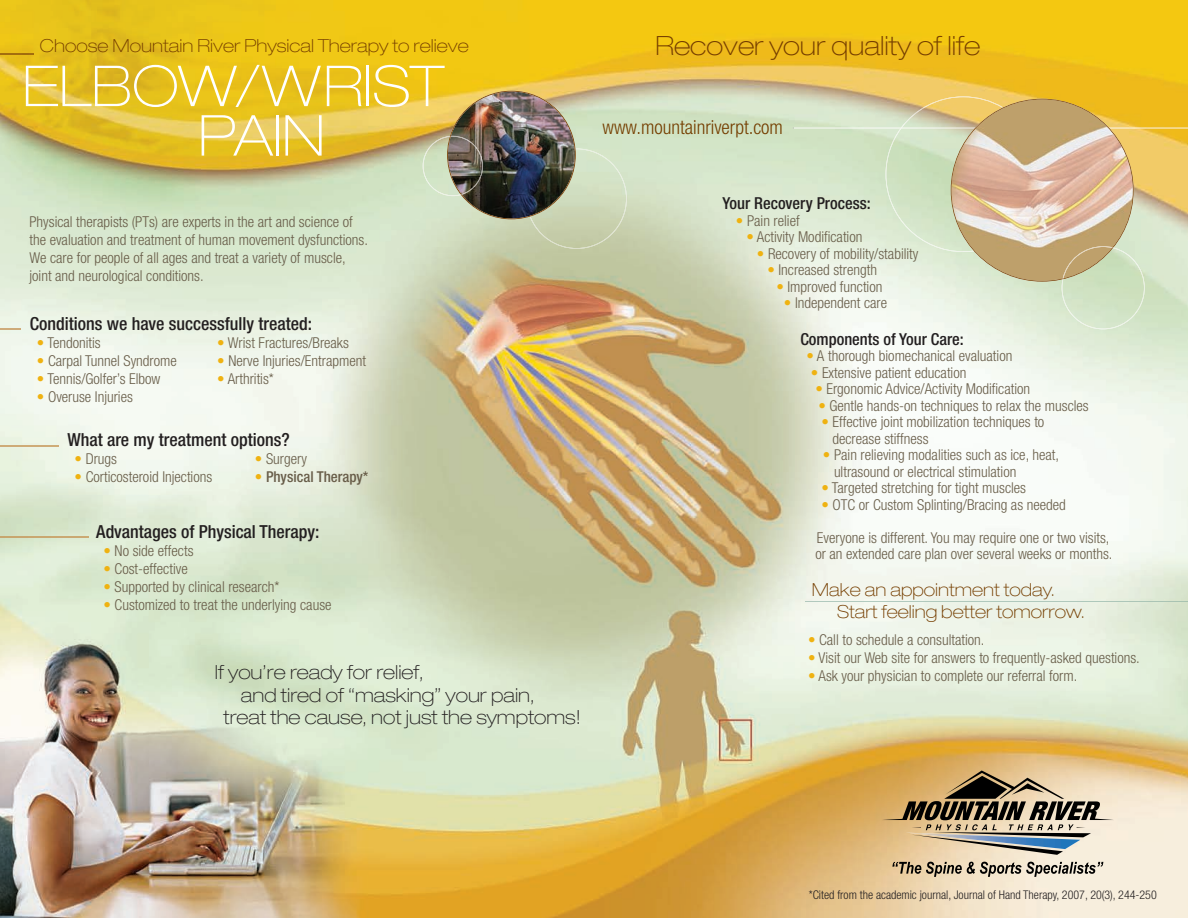
<style>
.page{position:relative;width:1188px;height:918px;background:#fff}
.page>*{position:absolute;margin:0;border:0;box-sizing:border-box;transform-origin:0 0}
.t1{font:100 expanded 56.55px/49.5px "Helvetica Neue";color:#fff}
.t2{font:100 expanded 26.55px "Helvetica Neue";color:#753e00}
.t3{font:100 expanded 19.5px "Helvetica Neue";color:#231f20}
.t4{font:300 condensed 19.5px "Helvetica Neue";color:#753e00}
.t5{font:100 expanded 18px/22.2px "Helvetica Neue";color:#753e00}
.t6{font:500 condensed 18px "Helvetica Neue";color:#231f20}
.t7{font:500 condensed 16.5px "Helvetica Neue";color:#231f20}
.t8{font:300 condensed 15px/18px "Helvetica Neue";color:#685d49}
.t9{font:500 condensed 15px "Helvetica Neue";color:#685d49}
.t10{font:300 condensed 12px "Helvetica Neue";color:#231f20}
.s1{color:#efb211}
.s2{font-weight:300;color:#efb211}
</style>
<div class="page">
<img style="left:0;top:0;width:1188px;height:918px">
<img style="left:0;top:54px;width:34px;height:1px">
<img style="left:793px;top:128px;width:395px;height:1px">
<svg style="left:0;top:329px;width:21px;height:1px"></svg>
<img style="left:0;top:445px;width:58px;height:1px">
<img style="left:0;top:537px;width:89px;height:1px">
<img style="left:805px;top:601px;width:383px;height:1px">
<img style="left:886px;top:96px;width:117px;height:156px">
<img style="left:1062px;top:248px;width:83px;height:81px">
<svg style="left:951px;top:99px;width:183px;height:183px"></svg>
<img style="left:530px;top:148px;width:97px;height:101px">
<img style="left:423px;top:136px;width:24px;height:60px">
<img style="left:447px;top:91px;width:129px;height:128px">
<svg style="left:892px;top:862px;width:211px;height:15px"></svg>
<svg style="left:882px;top:770px;width:232px;height:85px"></svg>
<p class="t5" style="left:40px;top:35px;width:430px">Choose Mountain River Physical Therapy to relieve</p>
<h1 class="t1" style="left:198px;top:61px;width:247px;text-indent:-176px">ELBOW/WRIST<br>PAIN</h1>
<p class="t8" style="left:29px;top:212px;width:340px">Physical therapists (PTs) are experts in the art and science of the evaluation and treatment of human movement dysfunctions.<br>We care for people of all ages and treat a variety of muscle, joint and neurological conditions.</p>
<p class="t6" style="left:30px;top:313px;width:284px">Conditions we have successfully treated:</p>
<p class="t8" style="left:37px;top:333px;width:65px"><span class="s1">•</span> Tendonitis</p>
<p class="t8" style="left:217px;top:333px;width:133px"><span class="s1">•</span> Wrist Fractures/Breaks</p>
<p class="t8" style="left:37px;top:351px;width:141px"><span class="s1">•</span> Carpal Tunnel Syndrome</p>
<p class="t8" style="left:217px;top:351px;width:150px"><span class="s1">•</span> Nerve Injuries/Entrapment</p>
<p class="t8" style="left:37px;top:369px;width:125px"><span class="s1">•</span> Tennis/Golfer’s Elbow</p>
<p class="t8" style="left:217px;top:369px;width:58px"><span class="s1">•</span> Arthritis*</p>
<p class="t8" style="left:37px;top:387px;width:98px"><span class="s1">•</span> Overuse Injuries</p>
<p class="t6" style="left:67px;top:429px;width:224px">What are my treatment options?</p>
<p class="t8" style="left:75px;top:450px;width:44px"><span class="s1">•</span> Drugs</p>
<p class="t8" style="left:255px;top:450px;width:54px"><span class="s1">•</span> Surgery</p>
<p class="t8" style="left:75px;top:468px;width:139px"><span class="s1">•</span> Corticosteroid Injections</p>
<p class="t9" style="left:255px;top:468px;width:115px"><span class="s2">•</span> Physical Therapy*</p>
<p class="t6" style="left:96px;top:521px;width:225px">Advantages of Physical Therapy:</p>
<p class="t8" style="left:104px;top:541px;width:92px"><span class="s1">•</span> No side effects</p>
<p class="t8" style="left:104px;top:559px;width:86px"><span class="s1">•</span> Cost-effective</p>
<p class="t8" style="left:104px;top:577px;width:177px"><span class="s1">•</span> Supported by clinical research*</p>
<p class="t8" style="left:104px;top:595px;width:230px"><span class="s1">•</span> Customized to treat the underlying cause</p>
<h3 class="t3" style="left:215px;top:661px;width:210px">If you’re ready for relief,</h3>
<h3 class="t3" style="left:241px;top:683px;width:295px">and tired of “masking” your pain,</h3>
<h3 class="t3" style="left:224px;top:706px;width:359px">treat the cause, not just the symptoms!</h3>
<h2 class="t2" style="left:655px;top:30px;width:327px">Recover your quality of life</h2>
<h3 class="t4" style="left:603px;top:116px;width:182px">www.mountainriverpt.com</h3>
<p class="t7" style="left:722px;top:194px;width:150px">Your Recovery Process:</p>
<p class="t8" style="left:736px;top:211px;width:65px"><span class="s1">•</span> Pain relief</p>
<p class="t8" style="left:746px;top:228px;width:118px"><span class="s1">•</span> Activity Modification</p>
<p class="t8" style="left:757px;top:244px;width:163px"><span class="s1">•</span> Recovery of mobility/stability</p>
<p class="t8" style="left:767px;top:261px;width:111px"><span class="s1">•</span> Increased strength</p>
<p class="t8" style="left:776px;top:277px;width:108px"><span class="s1">•</span> Improved function</p>
<p class="t8" style="left:784px;top:294px;width:105px"><span class="s1">•</span> Independent care</p>
<p class="t7" style="left:800px;top:329px;width:165px">Components of Your Care:</p>
<p class="t8" style="left:806px;top:347px;width:208px"><span class="s1">•</span> A thorough biomechanical evaluation</p>
<p class="t8" style="left:811px;top:363px;width:157px"><span class="s1">•</span> Extensive patient education</p>
<p class="t8" style="left:815px;top:380px;width:216px"><span class="s1">•</span> Ergonomic Advice/Activity Modification</p>
<p class="t8" style="left:818px;top:396px;width:272px"><span class="s1">•</span> Gentle hands-on techniques to relax the muscles</p>
<p class="t8" style="left:833px;top:413px;width:213px;line-height:16.5px;text-indent:-11px"><span class="s1">•</span> Effective joint mobilization techniques to decrease stiffness</p>
<p class="t8" style="left:834px;top:446px;width:227px;line-height:16.5px;text-indent:-11px"><span class="s1">•</span> Pain relieving modalities such as ice, heat, ultrasound or electrical stimulation</p>
<p class="t8" style="left:821px;top:479px;width:206px"><span class="s1">•</span> Targeted stretching for tight muscles</p>
<p class="t8" style="left:821px;top:495px;width:246px"><span class="s1">•</span> OTC or Custom Splinting/Bracing as needed</p>
<p class="t8" style="left:815px;top:529px;width:299px;line-height:16.5px">Everyone is different. You may require one or two visits, or an extended care plan over several weeks or months.</p>
<p class="t5" style="left:837px;top:578px;width:249px;text-indent:-25px">Make an appointment today.<br>Start feeling better tomorrow.</p>
<p class="t8" style="left:808px;top:630px;width:178px"><span class="s1">•</span> Call to schedule a consultation.</p>
<p class="t8" style="left:808px;top:648px;width:333px"><span class="s1">•</span> Visit our Web site for answers to frequently-asked questions.</p>
<p class="t8" style="left:808px;top:666px;width:271px"><span class="s1">•</span> Ask your physician to complete our referral form.</p>
<p class="t10" style="left:809px;top:888px;width:350px">*Cited from the academic journal, Journal of Hand Therapy, 2007, 20(3), 244-250</p>
</div>
